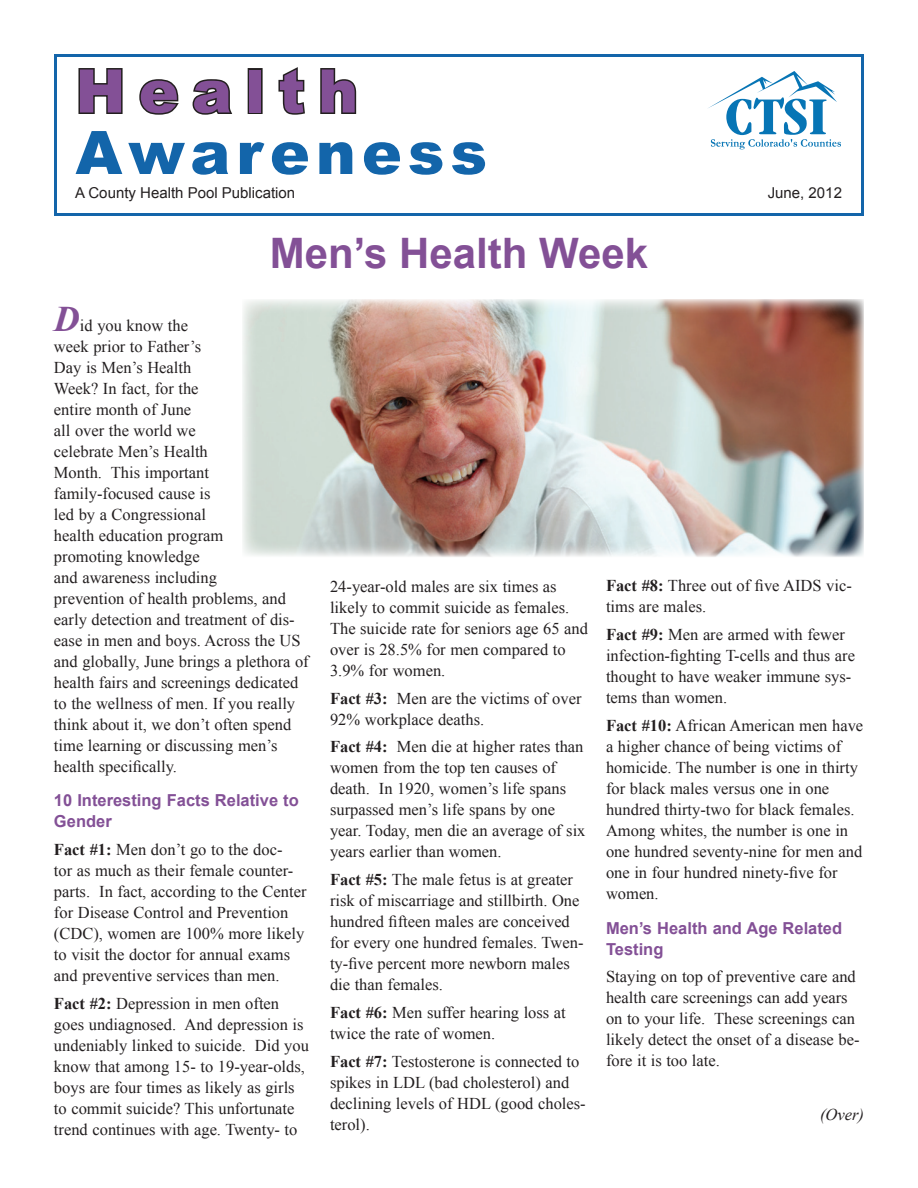
<style>
.page{position:relative;width:918px;height:1188px;background:#fff}
.page>*{position:absolute;margin:0;border:0;box-sizing:border-box;transform-origin:0 0}
.t1{font:900 60px "Arial";letter-spacing:.1em;color:#1365aa}
.t2{font:900 60px "Arial";letter-spacing:.22em;color:#835096}
.t3{font:700 42px "Arial";color:#835096}
.t4{font:16.5px/21px "Times New Roman";color:#231f20}
.t5{font:700 16.5px/21px "Arial";color:#835096}
.t6{font:italic 16.5px "Times New Roman";color:#231f20}
.t7{font:15px "Arial";color:#231f20}
.s1{font-weight:700;font-style:italic;font-size:36px;color:#835096}
.s2{font-weight:700}
</style>
<div class="page">
<div style="left:54px;top:54px;width:810px;height:162px;border:3px solid #1365aa"></div>
<svg style="left:78px;top:68px;width:45px;height:46px"></svg>
<svg style="left:139px;top:79px;width:40px;height:36px"></svg>
<svg style="left:192px;top:79px;width:41px;height:36px"></svg>
<div style="left:248px;top:68px;width:15px;height:46px;border:3px solid #231f20"></div>
<svg style="left:278px;top:67px;width:27px;height:48px"></svg>
<svg style="left:320px;top:68px;width:37px;height:46px"></svg>
<svg style="left:708px;top:71px;width:133px;height:78px"></svg>
<img style="left:243px;top:299px;width:621px;height:258px">
<h1 class="t2" style="left:76px;top:48px;width:284px">Health</h1>
<h1 class="t1" style="left:76px;top:109px;width:413px">Awareness</h1>
<p class="t7" style="left:75px;top:183px;width:222px">A County Health Pool Publication</p>
<p class="t7" style="left:768px;top:182px;width:76px">June, 2012</p>
<h2 class="t3" style="left:270px;top:226px;width:380px">Men’s Health Week</h2>
<p class="t4" style="left:54px;top:314px;width:256px"><span class="s1">D</span>id you know the<br>week prior to Father’s<br>Day is Men’s Health<br>Week? In fact, for the<br>entire month of June<br>all over the world we<br>celebrate Men’s Health<br>Month. This important family-focused cause is<br>led by a Congressional<br>health education program<br>promoting knowledge<br>and awareness including<br>prevention of health problems, and early detection and treatment of dis&shy;ease in men and boys. Across the US and globally, June brings a plethora of health fairs and screenings dedicated to the wellness of men. If you really think about it, we don’t often spend time learning or discussing men’s health specifically.</p>
<p class="t5" style="left:54px;top:791px;width:246px">10 Interesting Facts Relative to<br>Gender</p>
<p class="t4" style="left:54px;top:839px;width:254px"><span class="s2">Fact #1:</span> Men don’t go to the doc-<br>tor as much as their female counter&shy;parts. In fact, according to the Center for Disease Control and Prevention (CDC), women are 100% more likely to visit the doctor for annual exams and preventive services than men.</p>
<p class="t4" style="left:54px;top:993px;width:256px"><span class="s2">Fact #2:</span> Depression in men often goes undiagnosed. And depression is undeniably linked to suicide. Did you know that among 15- to 19-year-olds, boys are four times as likely as girls to commit suicide? This unfortunate trend continues with age. Twenty- to</p>
<p class="t4" style="left:606px;top:575px;width:247px"><span class="s2">Fact #8:</span> Three out of five AIDS vic&shy;tims are males.</p>
<p class="t4" style="left:606px;top:624px;width:251px"><span class="s2">Fact #9:</span> Men are armed with fewer infection-fighting T-cells and thus are thought to have weaker immune sys&shy;tems than women.</p>
<p class="t4" style="left:606px;top:715px;width:259px"><span class="s2">Fact #10:</span> African American men have a higher chance of being victims of homicide. The number is one in thirty for black males versus one in one hundred thirty-two for black females.<br>Among whites, the number is one in one hundred seventy-nine for men and one in four hundred ninety-five for women.</p>
<p class="t5" style="left:606px;top:918px;width:238px">Men’s Health and Age Related<br>Testing</p>
<p class="t4" style="left:606px;top:966px;width:255px">Staying on top of preventive care and health care screenings can add years on to your life. These screenings can likely detect the onset of a disease be&shy;fore it is too late.</p>
<p class="t4" style="left:330px;top:576px;width:259px">24-year-old males are six times as likely to commit suicide as females.<br>The suicide rate for seniors age 65 and over is 28.5% for men compared to<br>3.9% for women.</p>
<p class="t4" style="left:330px;top:687px;width:253px"><span class="s2">Fact #3:</span> Men are the victims of over<br>92% workplace deaths.</p>
<p class="t4" style="left:330px;top:736px;width:257px"><span class="s2">Fact #4:</span> Men die at higher rates than women from the top ten causes of death. In 1920, women’s life spans surpassed men’s life spans by one year. Today, men die an average of six years earlier than women.</p>
<p class="t4" style="left:330px;top:869px;width:255px"><span class="s2">Fact #5:</span> The male fetus is at greater risk of miscarriage and stillbirth. One hundred fifteen males are conceived for every one hundred females. Twen&shy;ty-five percent more newborn males die than females.</p>
<p class="t4" style="left:330px;top:1002px;width:237px"><span class="s2">Fact #6:</span> Men suffer hearing loss at twice the rate of women.</p>
<p class="t4" style="left:330px;top:1050px;width:257px"><span class="s2">Fact #7:</span> Testosterone is connected to spikes in LDL (bad cholesterol) and declining levels of HDL (good choles&shy;terol).</p>
<p class="t6" style="left:820px;top:1103px;width:45px">(Over)</p>
</div>
